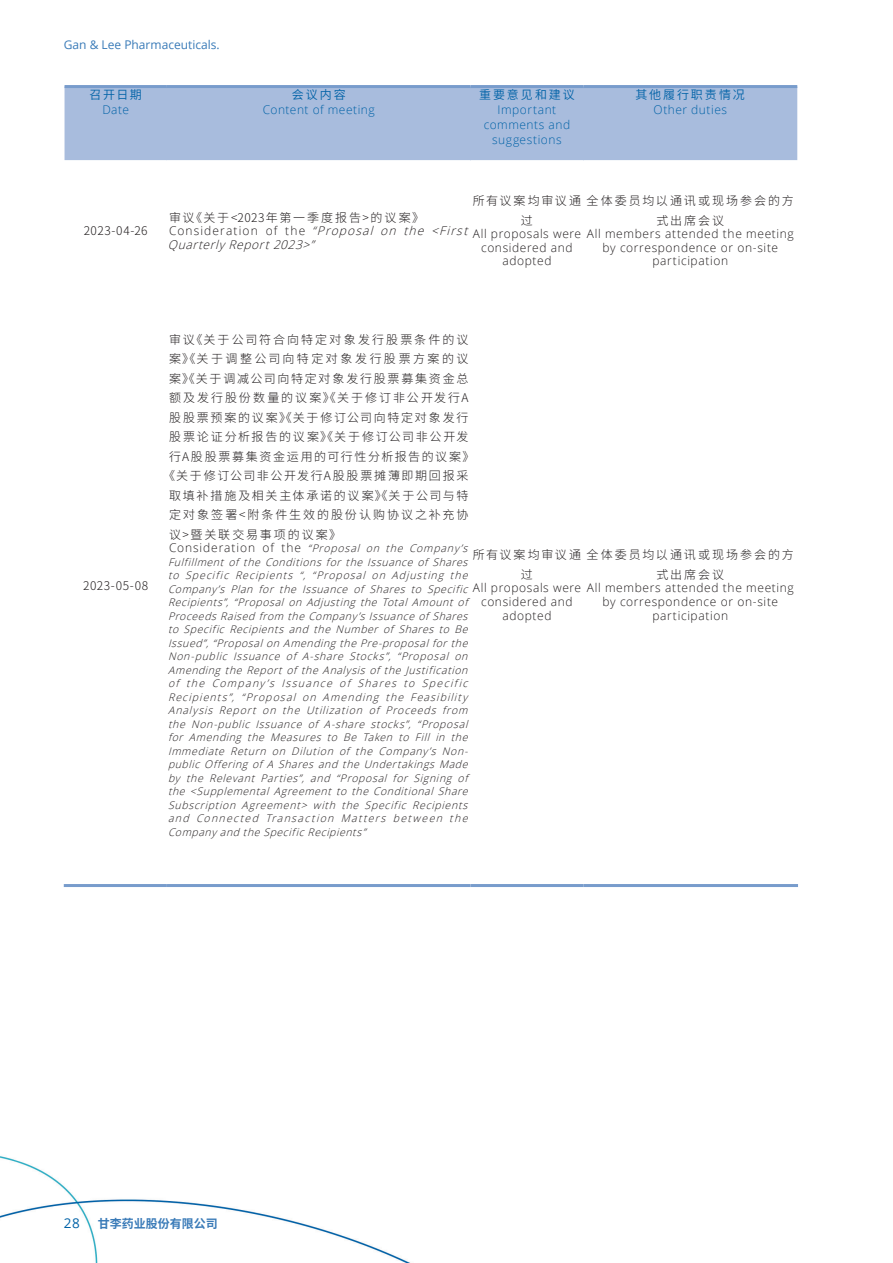
<style>
.page{position:relative;width:893px;height:1263px;background:#fff}
.page>*{position:absolute;margin:0;border:0;box-sizing:border-box;transform-origin:0 0}
.t1{font:13.5px "Open Sans";color:#0062a7}
._00_txt{font:300 12px/19.5px "Source Han Sans CN";letter-spacing:.155em;color:#231f20;text-align:center}
._00_txt-2{font:300 12px/13.5px "Open Sans";letter-spacing:.05em;color:#231f20;text-align:center}
._00_txt-3{font:300 12px/15px "Open Sans";letter-spacing:.04em;color:#0062a7;text-align:center}
._00_txt-4{font:italic 300 12px/13.5px "Open Sans";color:#231f20}
.t2{font:12px "Open Sans";color:#3a7bb8}
._00_txt-5{font:12px "Source Han Sans CN";letter-spacing:.16em;color:#0062a7}
._00_txt-6{font:300 12px "Source Han Sans CN";letter-spacing:.135em;color:#231f20}
._00_txt-7{font:300 12px "Source Han Sans CN";letter-spacing:.205em;color:#231f20}
.t3{font:700 12px "Source Han Sans CN";color:#3a7bb8}
._00_txt-8{font:italic 300 10.5px/13.5px "Open Sans";letter-spacing:.085em;color:#231f20}
.s1{font-style:normal}
.s2{font-style:normal;font-size:12px}
</style>
<div class="page">
<div style="left:65px;top:88px;width:732px;height:72px;background:#a8bcdd"></div>
<hr style="left:65px;top:85px;width:102px;height:3px;background:#789ccc">
<hr style="left:167px;top:85px;width:304px;height:3px;background:#789ccc">
<hr style="left:471px;top:85px;width:112px;height:3px;background:#789ccc">
<hr style="left:583px;top:85px;width:214px;height:3px;background:#789ccc">
<hr style="left:64px;top:884px;width:103px;height:3px;background:#789ccc">
<hr style="left:167px;top:884px;width:304px;height:3px;background:#789ccc">
<hr style="left:471px;top:884px;width:112px;height:3px;background:#789ccc">
<hr style="left:583px;top:884px;width:215px;height:3px;background:#789ccc">
<p class="t2" style="left:64px;top:37px;width:157px">Gan &amp; Lee Pharmaceuticals.</p>
<p class="_00_txt-5" style="left:90px;top:88px;width:54px">召开日期</p>
<p class="_00_txt-3" style="left:102px;top:102px;width:28px">Date</p>
<p class="_00_txt-5" style="left:292px;top:88px;width:55px">会议内容</p>
<p class="_00_txt-3" style="left:263px;top:102px;width:113px">Content of meeting</p>
<p class="_00_txt-5" style="left:479px;top:88px;width:97px">重要意见和建议</p>
<p class="_00_txt-3" style="left:484px;top:102px;width:88px">Important comments and suggestions</p>
<p class="_00_txt-5" style="left:636px;top:88px;width:111px">其他履行职责情况</p>
<p class="_00_txt-3" style="left:653px;top:102px;width:75px">Other duties</p>
<p class="_00_txt" style="left:84px;top:222px;width:65px">2023-04-26</p>
<p class="_00_txt" style="left:587px;top:191px;width:209px">全体委员均以通讯或现场参会的方式出席会议</p>
<p class="_00_txt-2" style="left:587px;top:227px;width:209px">All members attended the meeting by correspondence or on-site participation</p>
<p class="_00_txt" style="left:473px;top:191px;width:110px">所有议案均审议通过</p>
<p class="_00_txt-2" style="left:473px;top:227px;width:110px">All proposals were considered and adopted</p>
<p class="_00_txt" style="left:169px;top:208px;width:257px">审议《关于&lt;2023年第一季度报告&gt;的议案》</p>
<p class="_00_txt-4" style="left:168px;top:224px;width:305px"><span class="s1">C o n s i d e r a t i o n o f t h e</span> “Proposal on the &lt;First<br>Quarterly Report2023&gt;”</p>
<p class="_00_txt" style="left:83px;top:576px;width:66px">2023-05-08</p>
<p class="_00_txt" style="left:169px;top:330px;width:301px">审议《关于公司符合向特定对象发行股票条件的议</p>
<p class="_00_txt-7" style="left:169px;top:352px;width:301px">案》《关于调整公司向特定对象发行股票方案的议</p>
<p class="_00_txt" style="left:169px;top:369px;width:301px">案》《关于调减公司向特定对象发行股票募集资金总</p>
<p class="_00_txt" style="left:169px;top:388px;width:301px">额及发行股份数量的议案》《关于修订非公开发行A</p>
<p class="_00_txt" style="left:169px;top:408px;width:301px">股股票预案的议案》《关于修订公司向特定对象发行</p>
<p class="_00_txt" style="left:169px;top:427px;width:301px">股票论证分析报告的议案》《关于修订公司非公开发</p>
<p class="_00_txt-6" style="left:169px;top:449px;width:307px">行A股股票募集资金运用的可行性分析报告的议案》</p>
<p class="_00_txt" style="left:163px;top:466px;width:307px">《关于修订公司非公开发行A股股票摊薄即期回报采</p>
<p class="_00_txt" style="left:169px;top:486px;width:301px">取填补措施及相关主体承诺的议案》《关于公司与特</p>
<p class="_00_txt" style="left:169px;top:505px;width:301px">定对象签署&lt;附条件生效的股份认购协议之补充协</p>
<p class="_00_txt" style="left:169px;top:525px;width:174px">议&gt;暨关联交易事项的议案》</p>
<p class="_00_txt-8" style="left:168px;top:541px;width:305px"><span class="s2">C o n s i d e r a t i o n o f t h e</span> “Proposal on the Company’s Fulfillment of the Conditions for the Issuance of Shares to Specific Recipients “, “Proposal on Adjusting the Company ’s Plan for the Issuance of Shares to Specific Recipients”, “Proposal on Adjusting the Total Amount of ProceedsRaised from theCompany ’sIssuanceofShares to Specific Recipients and the Number of Shares to Be Issued”,“Proposalon AmendingthePre-proposalforthe Non-public Issuance of A-share Stocks”, “Proposal on Amending the Report of the Analysis of the J ustification of the Company ’s Issuance of Shares to Specific Recipients”, “Proposal on Amending the Feasibility Analysis Report on the Utilization of Proceeds from the Non-public Issuance of A-share stocks”, “Proposal for Amending the Measures to Be Taken to Fill in the Immediate Return on Dilution of the Company ’s Non&shy;public Offering of A Shares and the Undertakings Made by the Relevant Parties”, and “Proposal for Signing of the &lt;Supplemental Agreement to the Conditional Share Subscription Agreement&gt; with the Specific Recipients and Connected Transaction Matters between the Company and theSpecificRecipients”</p>
<p class="_00_txt" style="left:473px;top:546px;width:110px">所有议案均审议通过</p>
<p class="_00_txt" style="left:587px;top:546px;width:209px">全体委员均以通讯或现场参会的方式出席会议</p>
<p class="_00_txt-2" style="left:587px;top:581px;width:209px">All members attended the meeting by correspondence or on-site participation</p>
<p class="_00_txt-2" style="left:473px;top:581px;width:110px">All proposals were considered and adopted</p>
<p class="t1" style="left:64px;top:1214px;width:17px">28</p>
<p class="t3" style="left:98px;top:1217px;width:122px">甘李药业股份有限公司</p>
</div>
